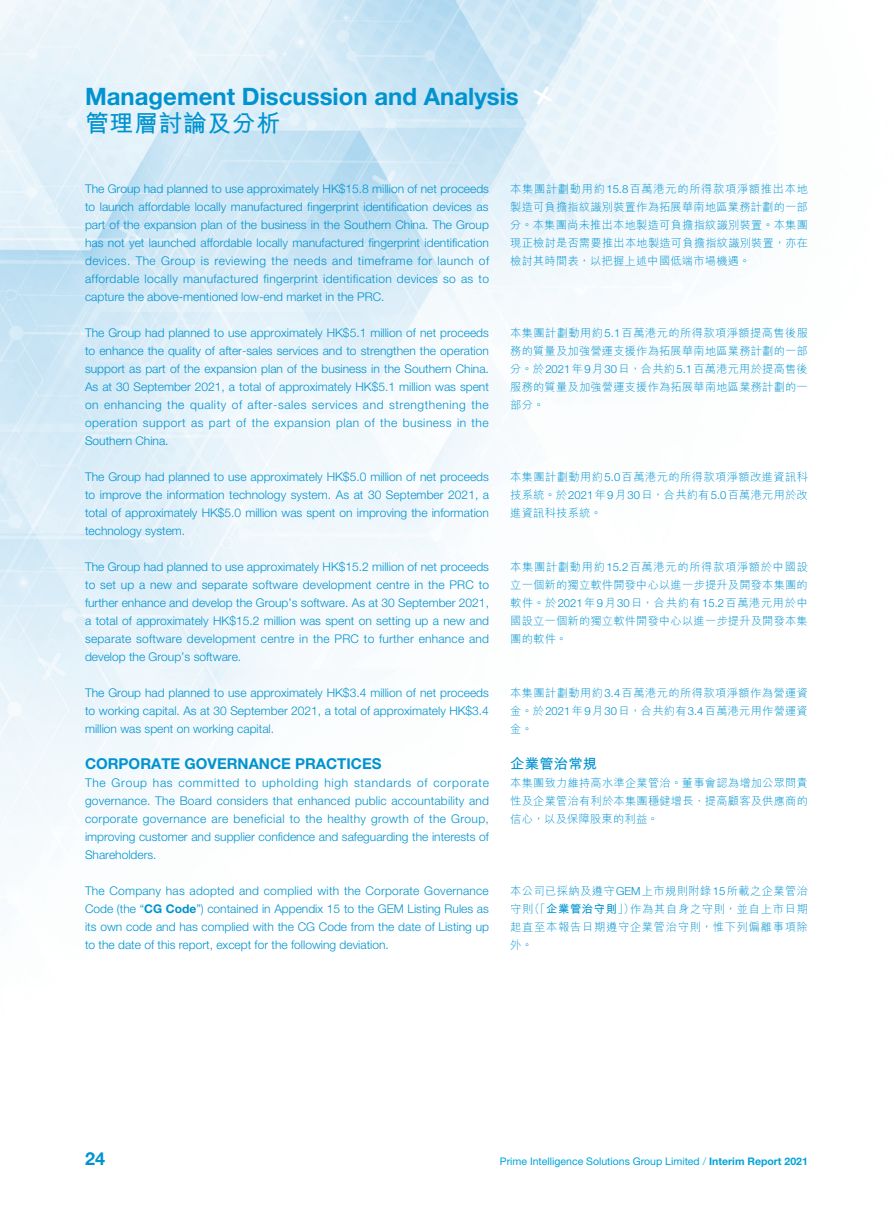
<style>
.page{position:relative;width:893px;height:1212px;background:#fff}
.page>*{position:absolute;margin:0;border:0;box-sizing:border-box;transform-origin:0 0}
.t1{font:700 24px "Helvetica Neue LT Std";color:#0093d0}
.t2{font:700 24px "M Hei HK";letter-spacing:.02em;color:#0093d0}
.t3{font:700 18px "Helvetica Neue LT Std";color:#0093d0}
._01_H1_E{font:700 15px "Helvetica Neue LT Std";color:#0093d0}
._001_H1_C{font:700 14.25px "M Hei HK";letter-spacing:.02em;color:#0093d0}
._00_txt_E{font:300 12px/18px "Helvetica Neue LT Std";color:#0093d0;text-align:justify}
._000_txt_C{font:300 11.25px/18px "M Hei HK";letter-spacing:.02em;color:#0093d0;text-align:justify}
.t4{font:10.5px "Helvetica Neue LT Std";color:#00a3d9}
.s1{font-weight:700}
.s2{font-family:"Helvetica Neue LT Std"}
.s3{font-weight:300}
</style>
<div class="page">
<img style="left:0;top:0;width:778px;height:855px">
<h1 class="t1" style="left:85px;top:82px;width:435px">Management Discussion and Analysis</h1>
<h1 class="t2" style="left:85px;top:106px;width:197px">管理層討論及分析</h1>
<p class="_00_txt_E" style="left:85px;top:179px;width:406px">The Group had planned to use approximately HK$15.8 million of net proceeds to launch affordable locally manufactured fingerprint identification devices as part of the expansion plan of the business in the Southern China. The Group has not yet launched affordable locally manufactured fingerprint identification devices. The Group is reviewing the needs and timeframe for launch of affordable locally manufactured fingerprint identification devices so as to capture the above-mentioned low-end market in the PRC.</p>
<p class="_00_txt_E" style="left:85px;top:323px;width:405px">The Group had planned to use approximately HK$5.1 million of net proceeds to enhance the quality of after-sales services and to strengthen the operation support as part of the expansion plan of the business in the Southern China.<br>As at 30 September 2021, a total of approximately HK$5.1 million was spent on enhancing the quality of after-sales services and strengthening the operation support as part of the expansion plan of the business in the Southern China.</p>
<p class="_00_txt_E" style="left:85px;top:467px;width:406px">The Group had planned to use approximately HK$5.0 million of net proceeds to improve the information technology system. As at 30 September 2021, a total of approximately HK$5.0 million was spent on improving the information technology system.</p>
<p class="_00_txt_E" style="left:85px;top:557px;width:406px">The Group had planned to use approximately HK$15.2 million of net proceeds to set up a new and separate software development centre in the PRC to further enhance and develop the Group’s software. As at 30 September 2021, a total of approximately HK$15.2 million was spent on setting up a new and separate software development centre in the PRC to further enhance and develop the Group’s software.</p>
<p class="_00_txt_E" style="left:85px;top:683px;width:405px">The Group had planned to use approximately HK$3.4 million of net proceeds to working capital. As at 30 September 2021, a total of approximately HK$3.4 million was spent on working capital.</p>
<p class="_01_H1_E" style="left:85px;top:754px;width:298px">CORPORATE GOVERNANCE PRACTICES</p>
<p class="_00_txt_E" style="left:85px;top:773px;width:406px">The Group has committed to upholding high standards of corporate governance. The Board considers that enhanced public accountability and corporate governance are beneficial to the healthy growth of the Group, improving customer and supplier confidence and safeguarding the interests of Shareholders.</p>
<p class="_00_txt_E" style="left:85px;top:881px;width:405px">The Company has adopted and complied with the Corporate Governance Code (the “<span class="s1">CG Code</span>”) contained in Appendix 15 to the GEM Listing Rules as its own code and has complied with the CG Code from the date of Listing up to the date of this report, except for the following deviation.</p>
<p class="_000_txt_C" style="left:510px;top:180px;width:299px">本集團計劃動用約<span class="s2">15.8</span>百萬港元的所得款項淨額推出本地製造可負擔指紋識別裝置作為拓展華南地區業務計劃的一部分。本集團尚未推出本地製造可負擔指紋識別裝置。本集團現正檢討是否需要推出本地製造可負擔指紋識別裝置，亦在檢討其時間表，以把握上述中國低端市場機遇。</p>
<p class="_000_txt_C" style="left:510px;top:324px;width:299px">本集團計劃動用約<span class="s2">5.1</span>百萬港元的所得款項淨額提高售後服務的質量及加強營運支援作為拓展華南地區業務計劃的一部分。於<span class="s2">2021</span>年<span class="s2">9</span>月<span class="s2">30</span>日，合共約<span class="s2">5.1</span>百萬港元用於提高售後服務的質量及加強營運支援作為拓展華南地區業務計劃的一部分。</p>
<p class="_000_txt_C" style="left:510px;top:468px;width:299px">本集團計劃動用約<span class="s2">5.0</span>百萬港元的所得款項淨額改進資訊科技系統。於<span class="s2">2021</span>年<span class="s2">9</span>月<span class="s2">30</span>日，合共約有<span class="s2">5.0</span>百萬港元用於改進資訊科技系統。</p>
<p class="_000_txt_C" style="left:510px;top:558px;width:299px">本集團計劃動用約<span class="s2">15.2</span>百萬港元的所得款項淨額於中國設立一個新的獨立軟件開發中心以進一步提升及開發本集團的軟件。於<span class="s2">2021</span>年<span class="s2">9</span>月<span class="s2">30</span>日，合共約有<span class="s2">15.2</span>百萬港元用於中國設立一個新的獨立軟件開發中心以進一步提升及開發本集團的軟件。</p>
<p class="_000_txt_C" style="left:510px;top:684px;width:299px">本集團計劃動用約<span class="s2">3.4</span>百萬港元的所得款項淨額作為營運資金。於<span class="s2">2021</span>年<span class="s2">9</span>月<span class="s2">30</span>日，合共約有<span class="s2">3.4</span>百萬港元用作營運資金。</p>
<p class="_001_H1_C" style="left:510px;top:753px;width:88px">企業管治常規</p>
<p class="_000_txt_C" style="left:510px;top:774px;width:299px">本集團致力維持高水準企業管治。董事會認為增加公眾問責性及企業管治有利於本集團穩健增長、提高顧客及供應商的信心，以及保障股東的利益。</p>
<p class="_000_txt_C" style="left:510px;top:882px;width:299px">本公司已採納及遵守<span class="s2">GEM</span>上市規則附錄<span class="s2">15</span>所載之企業管治守則（「<span class="s1">企業管治守則</span>」）作為其自身之守則，並自上市日期起直至本報告日期遵守企業管治守則，惟下列偏離事項除外。</p>
<h2 class="t3" style="left:85px;top:1148px;width:22px">24</h2>
<p class="t4" style="left:500px;top:1155px;width:310px">Prime Intelligence Solutions Group Limited <span class="s3">/</span> <span class="s1">Interim Report 2021</span></p>
</div>
